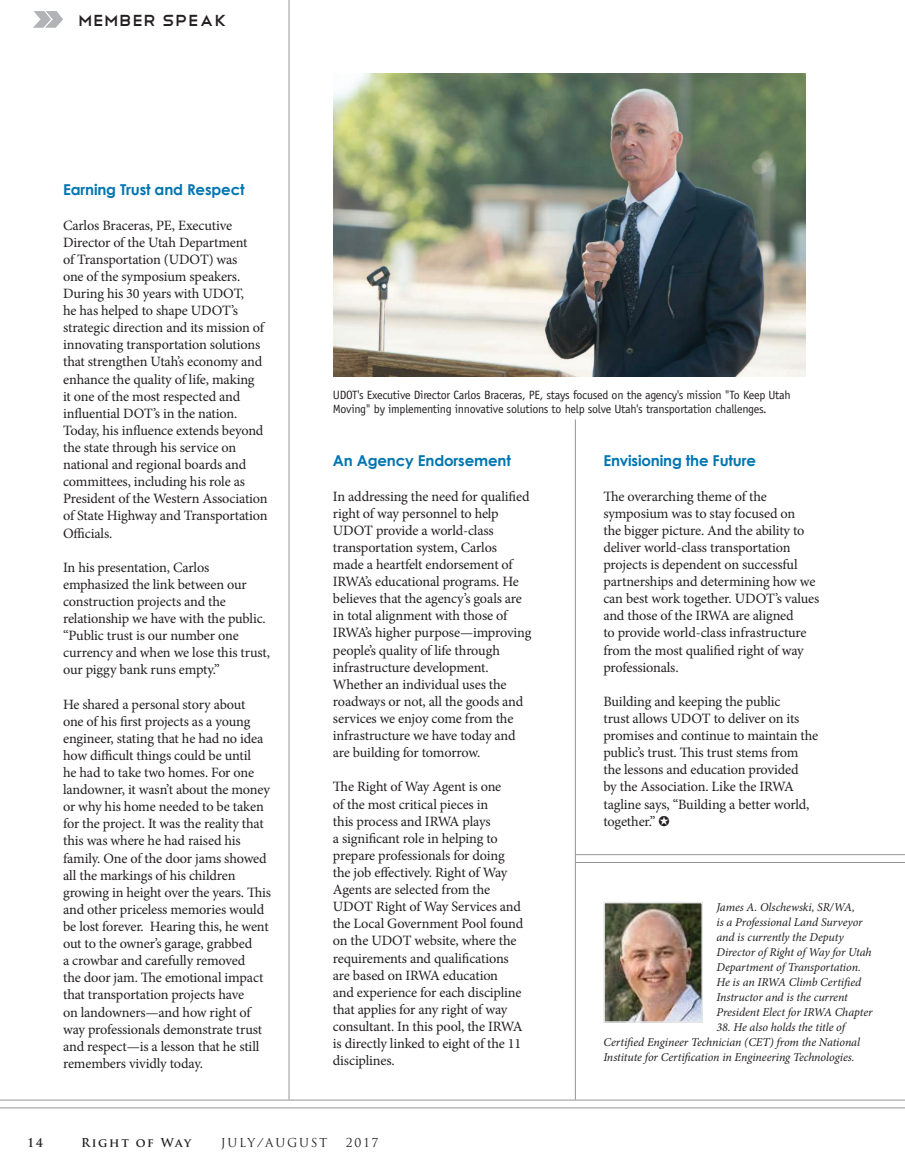
<style>
.page{position:relative;width:905px;height:1175px;background:#fff}
.page>*{position:absolute;margin:0;border:0;box-sizing:border-box;transform-origin:0 0}
.t1{font:21px "Telegrafico";letter-spacing:.025em;color:#231f20}
.BodyCopy{font:700 15px "Century Gothic";letter-spacing:-.01em;color:#0076b1}
.BodyCopy-2{font:14.25px/17.1px "Minion Pro";letter-spacing:-.01em;color:#231f20}
.t2{font:italic 12px/15px "Minion Pro";letter-spacing:-.01em;color:#231f20}
.t3{font:12px/14.4px "Officina Sans Std";letter-spacing:-.02em;color:#231f20}
.t4{font:12px "Trajan Pro";letter-spacing:.14em;color:#231f20}
.t5{font:700 12px "Trajan Pro";letter-spacing:.135em;color:#231f20}
</style>
<div class="page">
<svg style="left:34px;top:11px;width:29px;height:16px"></svg>
<img style="left:606px;top:905px;width:94px;height:114px">
<div style="left:603px;top:902px;width:100px;height:120px;border:2px solid #e6e7e9"></div>
<hr style="left:0;top:1107px;width:904px;height:1px;background:#939598">
<hr style="left:0;top:1099px;width:904px;height:1px;background:#939598">
<hr style="left:575px;top:419px;width:1px;height:680px;background:#939598">
<hr style="left:289px;top:0;width:1px;height:1099px;background:#939598">
<img style="left:333px;top:74px;width:472px;height:303px">
<hr style="left:575px;top:862px;width:329px;height:1px;background:#939598">
<hr style="left:575px;top:854px;width:329px;height:1px;background:#939598">
<p class="t1" style="left:78px;top:6px;width:150px">Member Speak</p>
<p class="BodyCopy" style="left:63px;top:180px;width:183px">Earning Trust and Respect</p>
<p class="BodyCopy-2" style="left:63px;top:217px;width:206px">Carlos Braceras, PE, Executive<br>Director of the Utah Department<br>of Transportation (UDOT) was<br>one of the symposium speakers.<br>During his 30 years with UDOT,<br>he has helped to shape UDOT’s strategic direction and its mission of innovating transportation solutions that strengthen Utah’s economy and enhance the quality of life, making<br>it one of the most respected and influential DOT’s in the nation.<br>Today, his influence extends beyond the state through his service on national and regional boards and committees, including his role as<br>President of the Western Association of State Highway and Transportation<br>Officials.</p>
<p class="BodyCopy-2" style="left:63px;top:559px;width:208px">In his presentation, Carlos emphasized the link between our construction projects and the relationship we have with the public. “Public trust is our number one currency and when we lose this trust, our piggy bank runs empty.”</p>
<p class="BodyCopy-2" style="left:63px;top:695px;width:209px">He shared a personal story about<br>one of his first projects as a young engineer, stating that he had no idea how difficult things could be until<br>he had to take two homes. For one landowner, it wasn’t about the money or why his home needed to be taken for the project. It was the reality that this was where he had raised his family. One of the door jams showed all the markings of his children growing in height over the years. This and other priceless memories would be lost forever. Hearing this, he went out to the owner’s garage, grabbed<br>a crowbar and carefully removed<br>the door jam. The emotional impact that transportation projects have<br>on landowners—and how right of way professionals demonstrate trust and respect—is a lesson that he still remembers vividly today.</p>
<p class="t3" style="left:333px;top:387px;width:459px">UDOT's Executive Director Carlos Braceras, PE, stays focused on the agency's mission "To Keep Utah<br>Moving" by implementing innovative solutions to help solve Utah's transportation challenges.</p>
<p class="BodyCopy" style="left:333px;top:451px;width:179px">An Agency Endorsement</p>
<p class="BodyCopy-2" style="left:333px;top:487px;width:200px">In addressing the need for qualified right of way personnel to help<br>UDOT provide a world-class transportation system, Carlos made a heartfelt endorsement of<br>IRWA’s educational programs. He believes that the agency’s goals are in total alignment with those of<br>IRWA’s higher purpose—improving people’s quality of life through infrastructure development.<br>Whether an individual uses the roadways or not, all the goods and services we enjoy come from the infrastructure we have today and are building for tomorrow.</p>
<p class="BodyCopy-2" style="left:333px;top:778px;width:192px">The Right of Way Agent is one<br>of the most critical pieces in<br>this process and IRWA plays<br>a significant role in helping to prepare professionals for doing the job effectively. Right of Way<br>Agents are selected from the<br>UDOT Right of Way Services and the Local Government Pool found on the UDOT website, where the requirements and qualifications are based on IRWA education<br>and experience for each discipline that applies for any right of way consultant. In this pool, the IRWA is directly linked to eight of the 11 disciplines.</p>
<p class="BodyCopy" style="left:603px;top:451px;width:154px">Envisioning the Future</p>
<p class="BodyCopy-2" style="left:603px;top:487px;width:217px">The overarching theme of the symposium was to stay focused on<br>the bigger picture. And the ability to deliver world-class transportation projects is dependent on successful partnerships and determining how we can best work together. UDOT’s values and those of the IRWA are aligned<br>to provide world-class infrastructure from the most qualified right of way professionals.</p>
<p class="BodyCopy-2" style="left:603px;top:693px;width:216px">Building and keeping the public<br>trust allows UDOT to deliver on its promises and continue to maintain the public’s trust. This trust stems from the lessons and education provided<br>by the Association. Like the IRWA tagline says, “Building a better world, together.”</p>
<p class="t2" style="left:716px;top:899px;width:158px">James A. Olschewski, SR/WA,<br>is a Professional Land Surveyor and is currently the Deputy<br>Director of Right of Way for Utah<br>Department of Transportation.<br>He is an IRWA Climb Certified<br>Instructor and is the current<br>President Elect for IRWA Chapter</p>
<p class="t2" style="left:603px;top:1019px;width:258px;text-indent:113px">38. He also holds the title of<br>Certified Engineer Technician (CET) from the National<br>Institute for Certification in Engineering Technologies.</p>
<p class="t5" style="left:27px;top:1135px;width:18px">14</p>
<p class="t5" style="left:81px;top:1135px;width:112px">Right of Way</p>
<p class="t4" style="left:221px;top:1135px;width:108px">JULY/AUGUST</p>
<p class="t4" style="left:346px;top:1135px;width:34px">2017</p>
</div>
